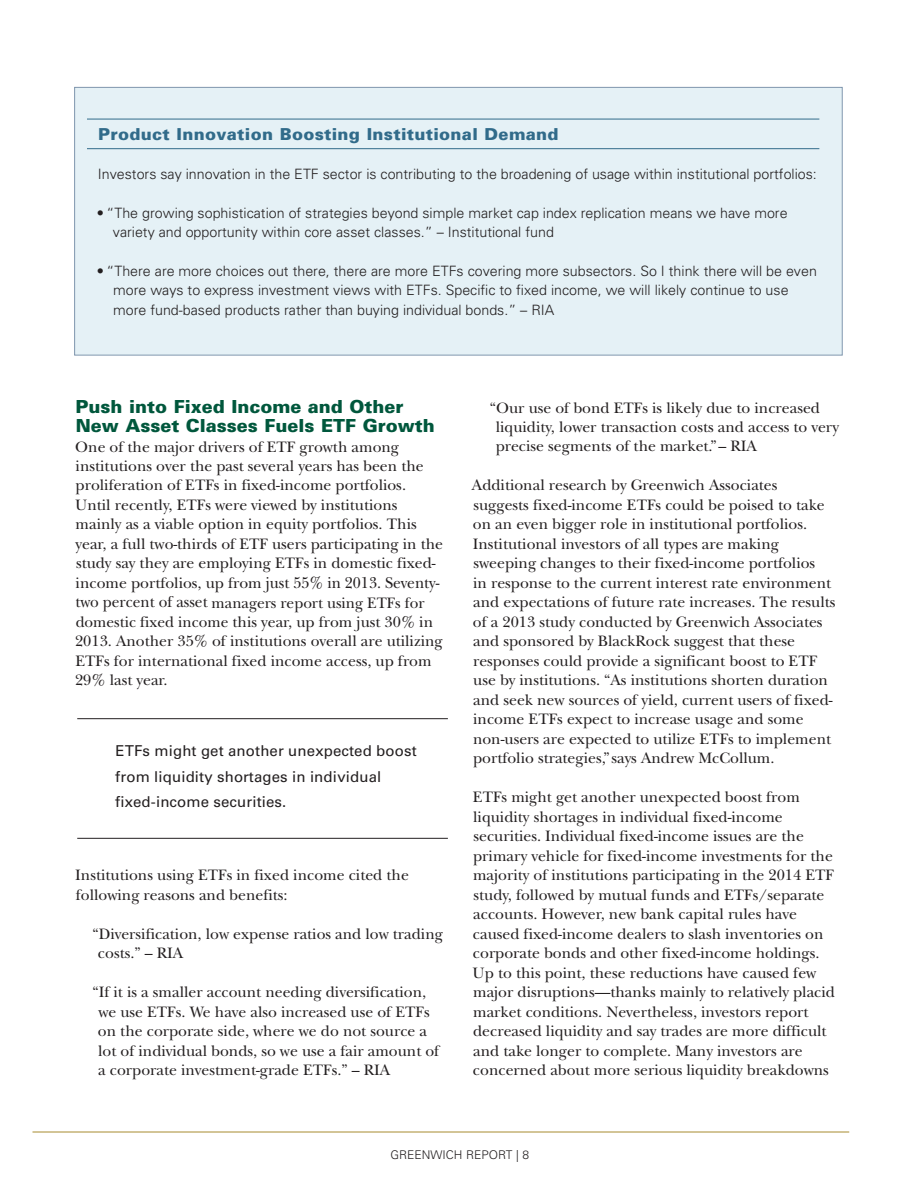
<style>
.page{position:relative;width:918px;height:1188px;background:#fff}
.page>*{position:absolute;margin:0;border:0;box-sizing:border-box;transform-origin:0 0}
.t1{font:900 18px/19.5px "Univers";color:#00573c}
.t2{font:900 16.5px "Univers";letter-spacing:.02em;color:#316b8a}
.t3{font:15.75px/19.5px "New Baskerville";color:#231f20}
.t4{font:15px/25.5px "Univers LT Std";letter-spacing:.01em;color:#231f20}
.t5{font:300 14.25px/19.5px "Univers";color:#231f20}
.t6{font:300 12px "Univers";color:#231f20}
.s1{font-size:16.35px}
</style>
<div class="page">
<hr style="left:77px;top:718px;width:371px;height:1px;background:#231f20">
<hr style="left:77px;top:838px;width:371px;height:1px;background:#231f20">
<div style="left:75px;top:87px;width:767px;height:268px;background:#e5f1f6"></div>
<hr style="left:87px;top:119px;width:732px;height:1px;background:#316b8a">
<hr style="left:87px;top:148px;width:732px;height:1px;background:#316b8a">
<hr style="left:33px;top:1132px;width:816px;height:1px;background:#a88c2f">
<p class="t2" style="left:98px;top:123px;width:462px">Product Innovation Boosting Institutional Demand</p>
<p class="t5" style="left:98px;top:164px;width:721px">Investors say innovation in the ETF sector is contributing to the broadening of usage within institutional portfolios:</p>
<p class="t5" style="left:113px;top:203px;width:676px;text-indent:-16px">• “The growing sophistication of strategies beyond simple market cap index replication means we have more variety and opportunity within core asset classes.” – Institutional fund</p>
<p class="t5" style="left:113px;top:261px;width:705px;text-indent:-16px">• “There are more choices out there, there are more ETFs covering more subsectors. So I think there will be even more ways to express investment views with ETFs. Specific to fixed income, we will likely continue to use more fund-based products rather than buying individual bonds.” – RIA</p>
<p class="t1" style="left:76px;top:396px;width:361px">Push into Fixed Income and Other<br>New Asset Classes Fuels ETF Growth</p>
<p class="t3" style="left:75px;top:437px;width:370px">One of the major drivers of ETF growth among institutions over the past several years has been the proliferation of ETFs in fixed-income portfolios.<br>Until recently, ETFs were viewed by institutions mainly as a viable option in equity portfolios. This year, a full two-thirds of ETF users participating in the study say they are employing ETFs in domestic fixed&shy;income portfolios, up from <span class="s1">just 55% in 2013. Seventy&shy;two percent of asset</span> managers report using ETFs for domestic fixed income this year, up from just 30% in 2013. Another 35% of institutions overall are utilizing ETFs for international fixed income access, up from 29% last year.</p>
<p class="t4" style="left:115px;top:738px;width:303px">ETFs might get another unexpected boost from liquidity shortages in individual fixed-income securities.</p>
<p class="t3" style="left:75px;top:866px;width:335px">Institutions using ETFs in fixed income cited the following reasons and benefits:</p>
<p class="t3" style="left:98px;top:924px;width:347px;text-indent:-5px">“Diversification, low expense ratios and low trading costs.” – RIA</p>
<p class="t3" style="left:98px;top:983px;width:343px;text-indent:-5px">“If it is a smaller account needing diversification, we use ETFs. We have also increased use of ETFs on the corporate side, where we do not source a lot of individual bonds, so we use a fair amount of a corporate investment-grade ETFs.” – RIA</p>
<p class="t3" style="left:496px;top:398px;width:345px;text-indent:-6px">“Our use of bond ETFs is likely due to increased liquidity, lower transaction costs and access to very precise segments of the market.” – RIA</p>
<p class="t3" style="left:472px;top:476px;width:365px">Additional research by Greenwich Associates suggests fixed-income ETFs could be poised to take on an even bigger role in institutional portfolios.<br>Institutional investors of all types are making sweeping changes to their fixed-income portfolios<br>in response to the current interest rate environment and expectations of future rate increases. The results of a 2013 study conducted by Greenwich Associates and sponsored by BlackRock suggest that these responses could provide a significant boost to ETF use by institutions. “As institutions shorten duration and seek new sources of yield, current users of fixed&shy;income ETFs expect to increase usage and some non-users are expected to utilize ETFs to implement portfolio strategies,” says Andrew McCollum.</p>
<p class="t3" style="left:473px;top:788px;width:364px">ETFs might get another unexpected boost from liquidity shortages in individual fixed-income securities. Individual fixed-income issues are the primary vehicle for fixed-income investments for the majority of institutions participating in the 2014 ETF study, followed by mutual funds and ETFs/separate accounts. However, new bank capital rules have caused fixed-income dealers to slash inventories on corporate bonds and other fixed-income holdings.<br>Up to this point, these reductions have caused few major disruptions—thanks mainly to relatively placid market conditions. Nevertheless, investors report decreased liquidity and say trades are more difficult and take longer to complete. Many investors are concerned about more serious liquidity breakdowns</p>
<p class="t6" style="left:390px;top:1147px;width:140px">GREENWICH REPORT | 8</p>
</div>
